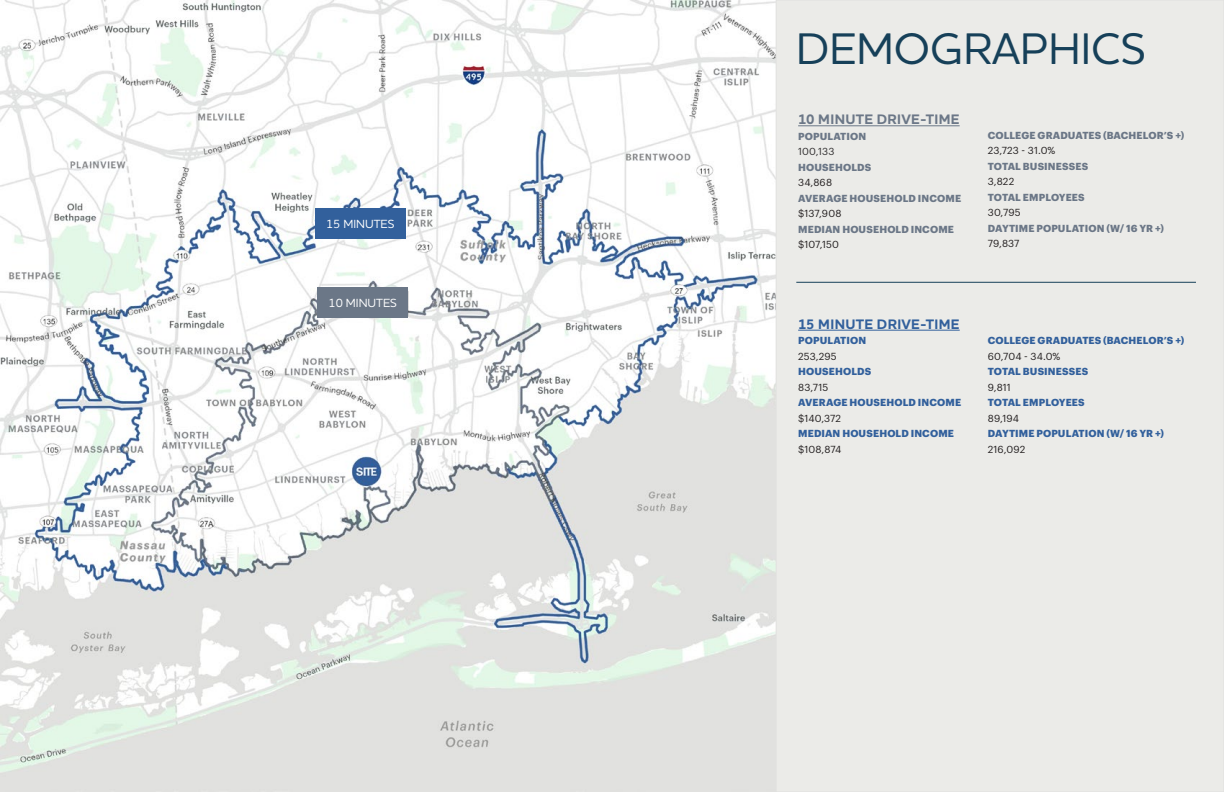
<style>
.page{position:relative;width:1224px;height:792px;background:#fff}
.page>*{position:absolute;margin:0;border:0;box-sizing:border-box;transform-origin:0 0}
.t1{font:500 45px "Houschka Pro";color:#164059}
.t2{font:700 14px "Houschka Pro";letter-spacing:.025em;color:#6b7787}
.t3{font:700 14px "Houschka Pro";letter-spacing:.025em;color:#32609c}
.t4{font:500 12px "Houschka Pro";color:#fff}
.t5{font:700 10px "Graphik";letter-spacing:.015em;color:#6b7787}
.t6{font:700 10px "Graphik";letter-spacing:.015em;color:#32609c}
.t7{font:10px "Graphik";letter-spacing:.01em;color:#231f20}
.t8{font:10px "Graphik";letter-spacing:.01em;color:#312f30}
</style>
<div class="page">
<img style="left:0;top:0;width:776px;height:792px">
<div style="left:776px;top:0;width:448px;height:792px;background:#ebebe8"></div>
<hr style="left:796px;top:282px;width:400px;height:1px;background:#164059">
<hr style="left:798px;top:125px;width:162px;height:1px;background:#6b7787">
<hr style="left:798px;top:330px;width:162px;height:1px;background:#32609c">
<div style="left:315px;top:208px;width:90px;height:31px;background:#32609c"></div>
<div style="left:318px;top:287px;width:90px;height:31px;background:#6b7787"></div>
<p class="t4" style="left:326px;top:216px;width:70px">15 MINUTES</p>
<p class="t4" style="left:329px;top:295px;width:70px">10 MINUTES</p>
<h1 class="t1" style="left:796px;top:20px;width:351px">DEMOGRAPHICS</h1>
<h2 class="t2" style="left:798px;top:111px;width:163px">10 MINUTE DRIVE-TIME</h2>
<p class="t5" style="left:798px;top:128px;width:69px">POPULATION</p>
<p class="t8" style="left:798px;top:144px;width:38px">100,133</p>
<p class="t5" style="left:798px;top:159px;width:75px">HOUSEHOLDS</p>
<p class="t7" style="left:798px;top:175px;width:35px">34,868</p>
<p class="t5" style="left:798px;top:190px;width:165px">AVERAGE HOUSEHOLD INCOME</p>
<p class="t7" style="left:798px;top:206px;width:45px">$137,908</p>
<p class="t5" style="left:798px;top:221px;width:157px">MEDIAN HOUSEHOLD INCOME</p>
<p class="t7" style="left:798px;top:237px;width:42px">$107,150</p>
<p class="t5" style="left:988px;top:128px;width:198px">COLLEGE GRADUATES (BACHELOR’S +)</p>
<p class="t7" style="left:988px;top:143px;width:69px">23,723 - 31.0%</p>
<p class="t5" style="left:988px;top:159px;width:102px">TOTAL BUSINESSES</p>
<p class="t7" style="left:988px;top:174px;width:28px">3,822</p>
<p class="t5" style="left:988px;top:189px;width:98px">TOTAL EMPLOYEES</p>
<p class="t7" style="left:988px;top:205px;width:34px">30,795</p>
<p class="t5" style="left:988px;top:220px;width:178px">DAYTIME POPULATION (W/ 16 YR +)</p>
<p class="t7" style="left:988px;top:236px;width:33px">79,837</p>
<h2 class="t3" style="left:798px;top:315px;width:163px">15 MINUTE DRIVE-TIME</h2>
<p class="t6" style="left:798px;top:333px;width:69px">POPULATION</p>
<p class="t7" style="left:798px;top:349px;width:40px">253,295</p>
<p class="t6" style="left:798px;top:364px;width:75px">HOUSEHOLDS</p>
<p class="t7" style="left:798px;top:380px;width:32px">83,715</p>
<p class="t6" style="left:798px;top:395px;width:165px">AVERAGE HOUSEHOLD INCOME</p>
<p class="t7" style="left:798px;top:410px;width:44px">$140,372</p>
<p class="t6" style="left:798px;top:426px;width:157px">MEDIAN HOUSEHOLD INCOME</p>
<p class="t7" style="left:798px;top:441px;width:45px">$108,874</p>
<p class="t6" style="left:988px;top:333px;width:198px">COLLEGE GRADUATES (BACHELOR’S +)</p>
<p class="t7" style="left:988px;top:349px;width:74px">60,704 - 34.0%</p>
<p class="t6" style="left:988px;top:364px;width:102px">TOTAL BUSINESSES</p>
<p class="t7" style="left:988px;top:380px;width:24px">9,811</p>
<p class="t6" style="left:988px;top:395px;width:98px">TOTAL EMPLOYEES</p>
<p class="t7" style="left:988px;top:411px;width:33px">89,194</p>
<p class="t6" style="left:988px;top:426px;width:178px">DAYTIME POPULATION (W/ 16 YR +)</p>
<p class="t7" style="left:988px;top:441px;width:39px">216,092</p>
</div>
